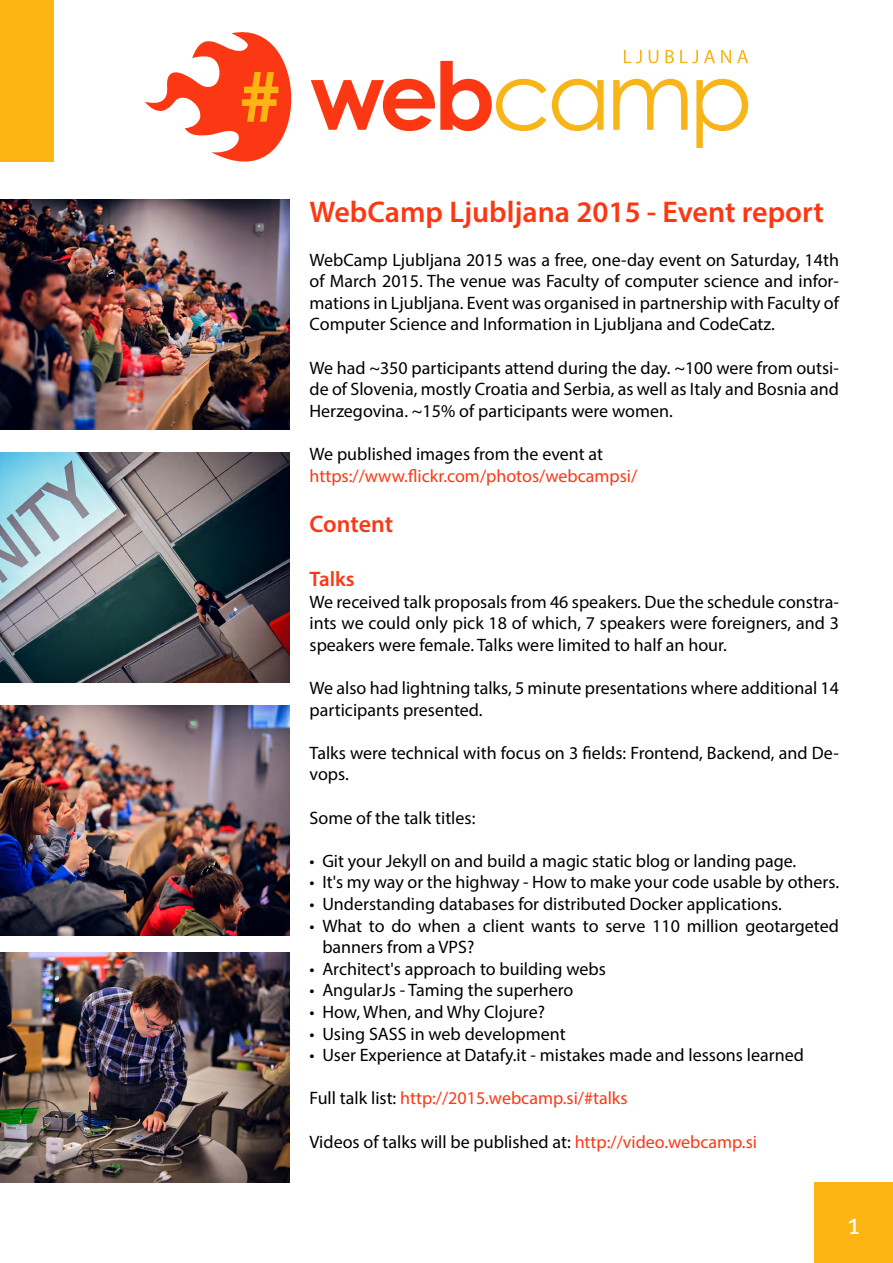
<style>
.page{position:relative;width:893px;height:1263px;background:#fff}
.page>*{position:absolute;margin:0;border:0;box-sizing:border-box;transform-origin:0 0}
.t1{font:600 30px "Myriad Pro";color:#fc3814}
.t2{font:30px "Meta Pro";color:#fff}
.t3{font:600 24px "Myriad Pro";letter-spacing:-.005em;color:#fc3814}
.t4{font:600 21px "Myriad Pro";color:#fc3814}
.t5{font:18px/21.6px "Myriad Pro";color:#000;text-align:justify}
.t6{font:18px "Myriad Pro";color:#fc3814}
.s1{color:#000}
.s2{color:#fc3814}
</style>
<div class="page">
<svg style="left:552px;top:79px;width:52px;height:52px"></svg>
<svg style="left:613px;top:79px;width:74px;height:51px"></svg>
<svg style="left:696px;top:79px;width:52px;height:69px"></svg>
<svg style="left:624px;top:50px;width:18px;height:13px"></svg>
<svg style="left:649px;top:50px;width:9px;height:13px"></svg>
<svg style="left:665px;top:50px;width:9px;height:13px"></svg>
<svg style="left:680px;top:50px;width:18px;height:13px"></svg>
<svg style="left:704px;top:50px;width:11px;height:13px"></svg>
<svg style="left:721px;top:50px;width:10px;height:13px"></svg>
<svg style="left:737px;top:50px;width:11px;height:13px"></svg>
<svg style="left:145px;top:32px;width:401px;height:130px"></svg>
<div style="left:0;top:0;width:54px;height:162px;background:#fcb512"></div>
<div style="left:814px;top:1182px;width:79px;height:81px;background:#fcb512"></div>
<img style="left:0;top:200px;width:289px;height:229px">
<img style="left:0;top:453px;width:289px;height:229px">
<img style="left:0;top:706px;width:289px;height:229px">
<img style="left:0;top:952px;width:289px;height:230px">
<h1 class="t1" style="left:310px;top:193px;width:516px">WebCamp Ljubljana 2015 - Event report</h1>
<p class="t5" style="left:310px;top:248px;width:531px">WebCamp Ljubljana 2015 was a free, one-day event on Saturday, 14th of March 2015. The venue was Faculty of computer science and infor&shy;mations in Ljubljana. Event was organised in partnership with Faculty of Computer Science and Information in Ljubljana and CodeCatz.</p>
<p class="t5" style="left:310px;top:356px;width:531px">We had ~350 participants attend during the day. ~100 were from outsi&shy;de of Slovenia, mostly Croatia and Serbia, as well as Italy and Bosnia and Herzegovina. ~15% of participants were women.</p>
<p class="t5" style="left:310px;top:443px;width:295px">We published images from the event at</p>
<p class="t6" style="left:310px;top:464px;width:329px">https://www.flickr.com/photos/webcampsi/</p>
<h2 class="t3" style="left:310px;top:509px;width:85px">Content</h2>
<p class="t4" style="left:310px;top:566px;width:47px">Talks</p>
<p class="t5" style="left:310px;top:590px;width:531px">We received talk proposals from 46 speakers. Due the schedule constra&shy;ints we could only pick 18 of which, 7 speakers were foreigners, and 3 speakers were female. Talks were limited to half an hour.</p>
<p class="t5" style="left:310px;top:677px;width:531px">We also had lightning talks, 5 minute presentations where additional 14 participants presented.</p>
<p class="t5" style="left:310px;top:742px;width:531px">Talks were technical with focus on 3 fields: Frontend, Backend, and De&shy;vops.</p>
<p class="t5" style="left:310px;top:806px;width:167px">Some of the talk titles:</p>
<p class="t5" style="left:310px;top:850px;width:488px">• Git your Jekyll on and build a magic static blog or landing page.</p>
<p class="t5" style="left:310px;top:871px;width:531px">• It's my way or the highway - How to make your code usable by others.</p>
<p class="t5" style="left:310px;top:893px;width:474px">• Understanding databases for distributed Docker applications.</p>
<p class="t5" style="left:322px;top:914px;width:518px;text-indent:-13px">• What to do when a client wants to serve 110 million geotargeted banners from a VPS?</p>
<p class="t5" style="left:310px;top:958px;width:298px">• Architect's approach to building webs</p>
<p class="t5" style="left:310px;top:979px;width:265px">• AngularJs - Taming the superhero</p>
<p class="t5" style="left:310px;top:1001px;width:237px">• How, When, and Why Clojure?</p>
<p class="t5" style="left:310px;top:1022px;width:258px">• Using SASS in web development</p>
<p class="t5" style="left:310px;top:1044px;width:496px">• User Experience at Datafy.it - mistakes made and lessons learned</p>
<p class="t6" style="left:310px;top:1087px;width:319px"><span class="s1">Full talk list:</span> http://2015.webcamp.si/#talks</p>
<p class="t5" style="left:310px;top:1130px;width:449px">Videos of talks will be published at: <span class="s2">http://video.webcamp.si</span></p>
<h1 class="t2" style="left:847px;top:1204px;width:15px">1</h1>
</div>
